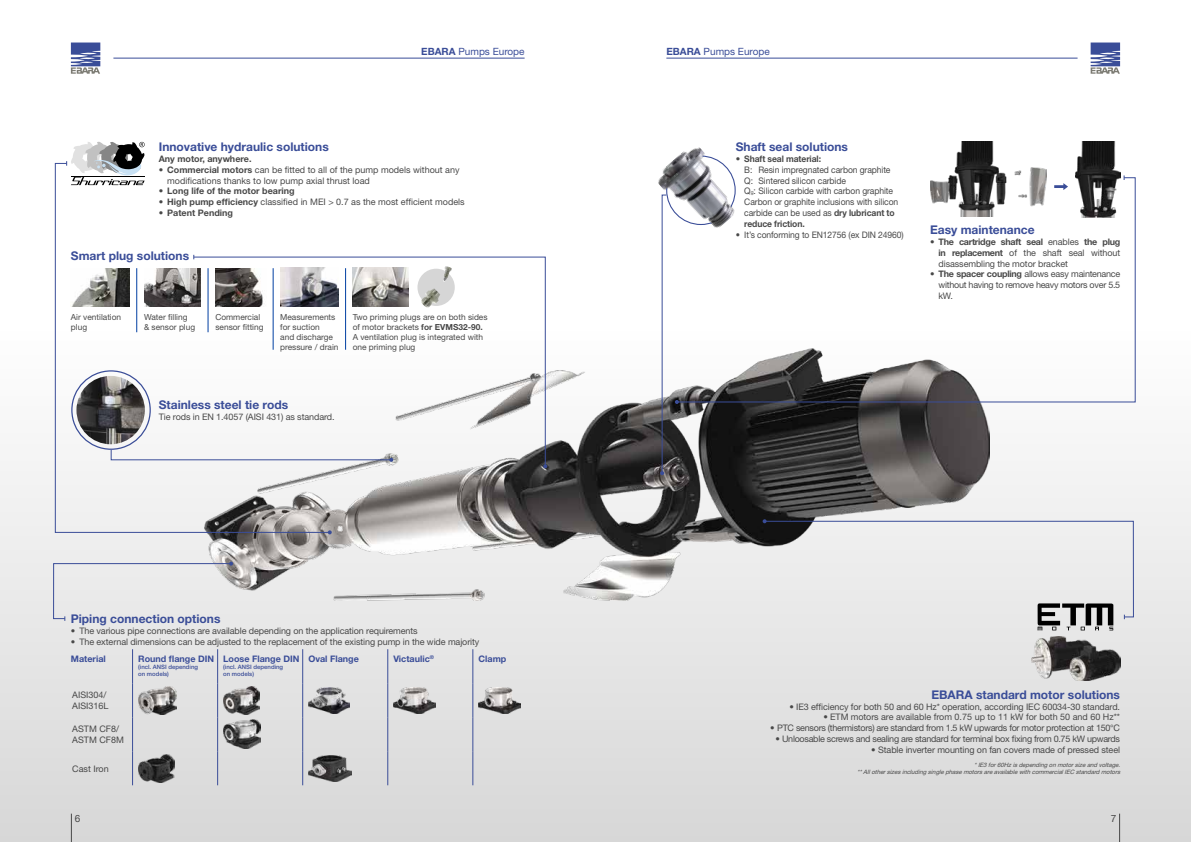
<style>
.page{position:relative;width:1191px;height:842px;background:#fff}
.page>*{position:absolute;margin:0;border:0;box-sizing:border-box;transform-origin:0 0}
.t1{font:700 12px "Helvetica Neue";color:#3a4d98}
.t2{font:10px "Helvetica Neue";color:#3a4d98}
.t3{font:10px "Helvetica Neue";color:#484848}
.t4{font:9px/10.8px "Helvetica Neue";letter-spacing:-.01em;color:#484848}
.t5{font:9px "Helvetica Neue";letter-spacing:-.03em;color:#484848}
.t6{font:700 9px "Helvetica Neue";color:#3a4d98}
.t7{font:700 9px "Helvetica Neue";color:#484848}
.t8{font:9px "Helvetica Neue";letter-spacing:-.01em;color:#484848;scale:.95 1}
.t9{font:8.3px/10px "Helvetica Neue";color:#484848}
.t10{font:italic 6px/7.2px "Helvetica Neue";color:#484848;text-align:right}
.t11{font:500 6px/7px "Helvetica Neue";color:#3a4d98}
.s1{font-weight:700}
.s2{font-weight:400}
.s3{font-size:5.2px}
</style>
<div class="page">
<div style="left:0;top:0;width:1191px;height:842px;background:linear-gradient(to bottom,#fff,#ddd)"></div>
<img style="left:205px;top:348px;width:784px;height:252px">
<svg style="left:71px;top:43px;width:29px;height:31px"></svg>
<hr style="left:113px;top:58px;width:411px;height:1px;background:#3a4d98">
<svg style="left:71px;top:814px;width:1px;height:28px"></svg>
<svg style="left:54px;top:162px;width:277px;height:371px"></svg>
<svg style="left:328px;top:530px;width:4px;height:4px"></svg>
<div style="left:53px;top:562px;width:180px;height:59px;background:#eaeaea"></div>
<svg style="left:66px;top:142px;width:79px;height:43px"></svg>
<hr style="left:472px;top:649px;width:1px;height:34px;background:#3a4d98">
<hr style="left:472px;top:683px;width:1px;height:34px;background:#3a4d98">
<hr style="left:472px;top:717px;width:1px;height:34px;background:#3a4d98">
<hr style="left:472px;top:751px;width:1px;height:34px;background:#3a4d98">
<hr style="left:132px;top:649px;width:1px;height:34px;background:#3a4d98">
<hr style="left:217px;top:649px;width:1px;height:34px;background:#3a4d98">
<hr style="left:302px;top:649px;width:1px;height:34px;background:#3a4d98">
<hr style="left:387px;top:649px;width:1px;height:34px;background:#3a4d98">
<hr style="left:132px;top:683px;width:1px;height:34px;background:#3a4d98">
<hr style="left:132px;top:717px;width:1px;height:34px;background:#3a4d98">
<hr style="left:217px;top:683px;width:1px;height:34px;background:#3a4d98">
<hr style="left:302px;top:683px;width:1px;height:34px;background:#3a4d98">
<hr style="left:217px;top:717px;width:1px;height:34px;background:#3a4d98">
<hr style="left:302px;top:717px;width:1px;height:34px;background:#3a4d98">
<hr style="left:387px;top:683px;width:1px;height:34px;background:#3a4d98">
<hr style="left:387px;top:717px;width:1px;height:34px;background:#3a4d98">
<hr style="left:132px;top:751px;width:1px;height:34px;background:#3a4d98">
<hr style="left:217px;top:751px;width:1px;height:34px;background:#3a4d98">
<hr style="left:302px;top:751px;width:1px;height:34px;background:#3a4d98">
<hr style="left:387px;top:751px;width:1px;height:34px;background:#3a4d98">
<img style="left:138px;top:686px;width:38px;height:28px">
<img style="left:223px;top:686px;width:37px;height:28px">
<img style="left:308px;top:687px;width:41px;height:26px">
<img style="left:393px;top:687px;width:42px;height:26px">
<img style="left:478px;top:687px;width:42px;height:26px">
<img style="left:223px;top:720px;width:37px;height:28px">
<img style="left:138px;top:754px;width:36px;height:28px">
<img style="left:308px;top:755px;width:44px;height:26px">
<img style="left:653px;top:142px;width:95px;height:97px">
<svg style="left:1090px;top:43px;width:30px;height:31px"></svg>
<hr style="left:666px;top:58px;width:411px;height:1px;background:#3a4d98">
<svg style="left:1119px;top:814px;width:1px;height:28px"></svg>
<svg style="left:193px;top:256px;width:353px;height:211px"></svg>
<svg style="left:543px;top:464px;width:4px;height:4px"></svg>
<svg style="left:676px;top:177px;width:460px;height:226px"></svg>
<svg style="left:675px;top:400px;width:4px;height:4px"></svg>
<svg style="left:762px;top:519px;width:372px;height:111px;background:#dededf"></svg>
<img style="left:1031px;top:636px;width:89px;height:45px">
<img style="left:930px;top:142px;width:117px;height:75px">
<img style="left:1075px;top:142px;width:45px;height:75px">
<svg style="left:1054px;top:183px;width:14px;height:7px"></svg>
<img style="left:76px;top:376px;width:69px;height:68px;border-radius:34px">
<img style="left:280px;top:268px;width:58px;height:38px">
<img style="left:71px;top:268px;width:58px;height:39px">
<img style="left:144px;top:268px;width:57px;height:39px">
<img style="left:215px;top:268px;width:51px;height:39px">
<hr style="left:136px;top:268px;width:1px;height:64px;background:#003fa2">
<hr style="left:207px;top:268px;width:1px;height:64px;background:#003fa2">
<hr style="left:273px;top:268px;width:1px;height:82px;background:#003fa2">
<hr style="left:345px;top:268px;width:1px;height:82px;background:#003fa2">
<img style="left:353px;top:268px;width:56px;height:38px">
<svg style="left:110px;top:449px;width:283px;height:13px"></svg>
<div style="left:71px;top:370px;width:80px;height:80px;border:1px solid #3a4d98;border-radius:50%"></div>
<svg style="left:660px;top:194px;width:7px;height:281px"></svg>
<div style="left:417px;top:269px;width:38px;height:37px;background:#d6d6d6;border-radius:50%"></div>
<img style="left:421px;top:266px;width:31px;height:42px">
<p class="t2" style="left:421px;top:46px;width:105px"><span class="s1">EBARA</span> Pumps Europe</p>
<h1 class="t1" style="left:159px;top:139px;width:171px">Innovative hydraulic solutions</h1>
<p class="t7" style="left:159px;top:153px;width:94px">Any motor, anywhere.</p>
<p class="t4" style="left:167px;top:164px;width:294px;text-indent:-9px">• <span class="s1">Commercial motors</span> can be fitted to all of the pump models without any modifications thanks to low pump axial thrust load</p>
<p class="t7" style="left:159px;top:186px;width:137px"><span class="s2">•</span> Long life of the motor bearing</p>
<p class="t4" style="left:159px;top:196px;width:307px">• <span class="s1">High pump efficiency</span> classified in MEI &gt; 0.7 as the most efficient models</p>
<p class="t7" style="left:159px;top:207px;width:76px"><span class="s2">•</span> Patent Pending</p>
<h1 class="t1" style="left:71px;top:249px;width:120px">Smart plug solutions</h1>
<p class="t9" style="left:71px;top:312px;width:52px">Air ventilation plug</p>
<p class="t9" style="left:144px;top:312px;width:53px">Water filling<br>&amp; sensor plug</p>
<p class="t9" style="left:215px;top:312px;width:50px">Commercial sensor fitting</p>
<p class="t9" style="left:280px;top:312px;width:60px">Measurements for suction<br>and discharge pressure / drain</p>
<p class="t9" style="left:353px;top:312px;width:136px">Two priming plugs are on both sides of motor brackets <span class="s1">for EVMS32-90.<br></span>A ventilation plug is integrated with one priming plug</p>
<h1 class="t1" style="left:159px;top:398px;width:131px">Stainless steel tie rods</h1>
<p class="t4" style="left:159px;top:411px;width:177px">Tie rods in EN 1.4057 (AISI 431) as standard.</p>
<h1 class="t1" style="left:71px;top:611px;width:151px">Piping connection options</h1>
<p class="t4" style="left:71px;top:625px;width:348px">• The various pipe connections are available depending on the application requirements</p>
<p class="t4" style="left:71px;top:636px;width:410px">• The external dimensions can be adjusted to the replacement of the existing pump in the wide majority</p>
<p class="t6" style="left:71px;top:653px;width:36px">Material</p>
<p class="t6" style="left:138px;top:653px;width:77px">Round flange DIN</p>
<p class="t11" style="left:138px;top:663px;width:61px">(incl. ANSI depending on models)</p>
<p class="t6" style="left:308px;top:653px;width:52px">Oval Flange</p>
<p class="t6" style="left:393px;top:653px;width:42px">Victaulic<sup>®</sup></p>
<p class="t6" style="left:478px;top:653px;width:29px">Clamp</p>
<p class="t6" style="left:223px;top:653px;width:78px">Loose Flange DIN</p>
<p class="t11" style="left:223px;top:663px;width:61px">(incl. ANSI depending on models)</p>
<p class="t4" style="left:72px;top:690px;width:38px">AISI304/<br>AISI316L</p>
<p class="t4" style="left:72px;top:724px;width:53px">ASTM CF8/<br>ASTM CF8M</p>
<p class="t4" style="left:72px;top:763px;width:38px">Cast Iron</p>
<p class="t3" style="left:75px;top:812px;width:7px">6</p>
<p class="t2" style="left:666px;top:46px;width:105px"><span class="s1">EBARA</span> Pumps Europe</p>
<h1 class="t1" style="left:736px;top:139px;width:114px">Shaft seal solutions</h1>
<p class="t4" style="left:744px;top:153px;width:155px;text-indent:-9px">• <span class="s1">Shaft seal material:<br></span>B: Resin impregnated carbon graphite<br>Q: Sintered silicon carbide<br>Q<span class="s3">g</span>: Silicon carbide with carbon graphite<br>Carbon or graphite inclusions with silicon carbide can be used as <span class="s1">dry lubricant to reduce friction.</span></p>
<p class="t8" style="left:736px;top:229px;width:178px">• It’s conforming to EN12756 (ex DIN 24960)</p>
<h1 class="t1" style="left:930px;top:223px;width:106px">Easy maintenance</h1>
<p class="t4" style="left:938px;top:236px;width:183px;text-align:justify;text-indent:-9px"><span class="s1">• The cartridge shaft seal</span> enables <span class="s1">the plug in replacement</span> of the shaft seal without disassembling the motor bracket</p>
<p class="t4" style="left:938px;top:269px;width:183px;text-align:justify;text-indent:-9px"><span class="s1">• The spacer coupling</span> allows easy maintenance without having to remove heavy motors over 5.5 kW.</p>
<h1 class="t1" style="left:931px;top:687px;width:190px">EBARA standard motor solutions</h1>
<p class="t4" style="left:789px;top:701px;width:332px">• IE3 efficiency for both 50 and 60 Hz* operation, according IEC 60034-30 standard.</p>
<p class="t4" style="left:823px;top:712px;width:298px">• ETM motors are available from 0.75 up to 11 kW for both 50 and 60 Hz**</p>
<p class="t5" style="left:770px;top:723px;width:351px">• PTC sensors (thermistors) are standard from 1.5 kW upwards for motor protection at 150°C</p>
<p class="t5" style="left:775px;top:733px;width:346px">• Unloosable screws and sealing are standard for terminal box fixing from 0.75 kW upwards</p>
<p class="t4" style="left:871px;top:744px;width:250px">• Stable inverter mounting on fan covers made of pressed steel</p>
<p class="t10" style="left:857px;top:761px;width:266px">*IE3for60Hzisdependingonmotorsizeand voltage. **AllothersizesincludingsinglephasemotorsareavailablewithcommercialIEC standard motors</p>
<p class="t3" style="left:1110px;top:812px;width:7px">7</p>
</div>
